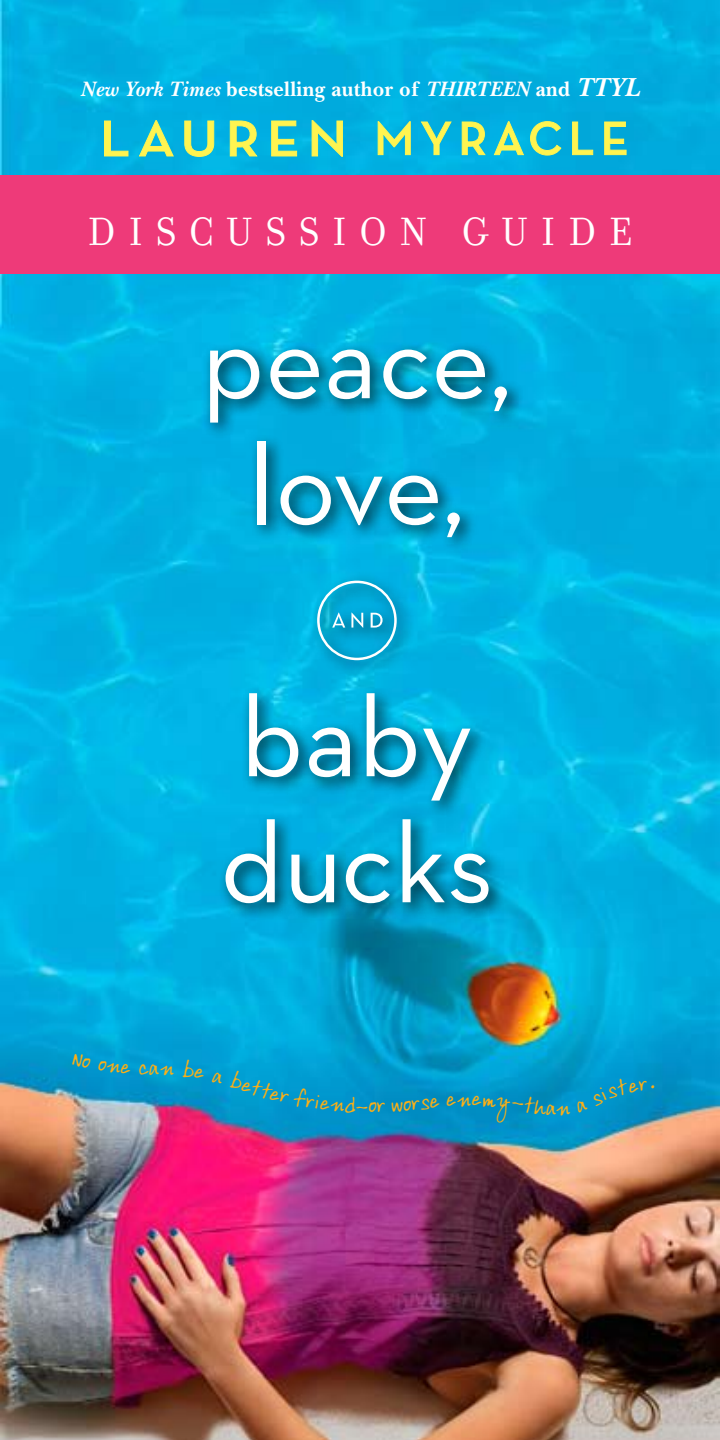
<style>
.page{position:relative;width:720px;height:1440px;background:#fff}
.page>*{position:absolute;margin:0;border:0;box-sizing:border-box;transform-origin:0 0}
.t1{font:115px/126px "Neutra Text";letter-spacing:-.005em;color:#fff;text-align:center}
.t2{font:42.5px "Filosofia";letter-spacing:.3em;color:#fff}
.t3{font:700 21.75px "New Baskerville";letter-spacing:.02em;color:#fff;scale:.95 1}
.t4{font:19.5px "Lumpy";color:#fcaf17}
.s1{font-style:italic}
.s2{font-style:italic;font-size:27.25px}
</style>
<div class="page">
<img style="left:0;top:0;width:720px;height:1440px">
<div style="left:0;top:176px;width:720px;height:98px;background:#ee3a79"></div>
<div style="left:202px;top:340px;width:323px;height:581px;background:#000;opacity:.75"></div>
<div style="left:317px;top:581px;width:80px;height:79px;border:2px solid #fff;border-radius:50%"></div>
<svg style="left:332px;top:613px;width:13px;height:15px"></svg>
<svg style="left:351px;top:613px;width:12px;height:15px"></svg>
<svg style="left:371px;top:613px;width:12px;height:15px"></svg>
<svg style="left:104px;top:120px;width:239px;height:37px;background:#5ac8ad"></svg>
<svg style="left:378px;top:121px;width:248px;height:34px;background:#59c6ad"></svg>
<svg style="left:72px;top:1053px;width:19px;height:15px"></svg>
<svg style="left:98px;top:1060px;width:33px;height:14px"></svg>
<svg style="left:150px;top:1064px;width:24px;height:12px"></svg>
<svg style="left:183px;top:1059px;width:22px;height:20px"></svg>
<svg style="left:212px;top:1072px;width:12px;height:13px"></svg>
<svg style="left:230px;top:1070px;width:155px;height:42px;background:#0098ce"></svg>
<svg style="left:392px;top:1098px;width:48px;height:15px"></svg>
<svg style="left:446px;top:1096px;width:124px;height:28px;background:#008fc5"></svg>
<svg style="left:576px;top:1078px;width:79px;height:35px;background:#0093c9"></svg>
<p class="t3" style="left:81px;top:76px;width:590px"><span class="s1">New York Times</span> bestselling author of <span class="s1">THIRTEEN</span> and <span class="s2">TTYL</span></p>
<h2 class="t2" style="left:88px;top:208px;width:546px">DISCUSSION GUIDE</h2>
<h1 class="t1" style="left:202px;top:294px;width:312px">peace, love,</h1>
<p class="t4" style="left:139px;top:1056px;width:11px">c</p>
<h1 class="t1" style="left:220px;top:672px;width:275px;text-align:left">baby ducks</h1>
</div>
